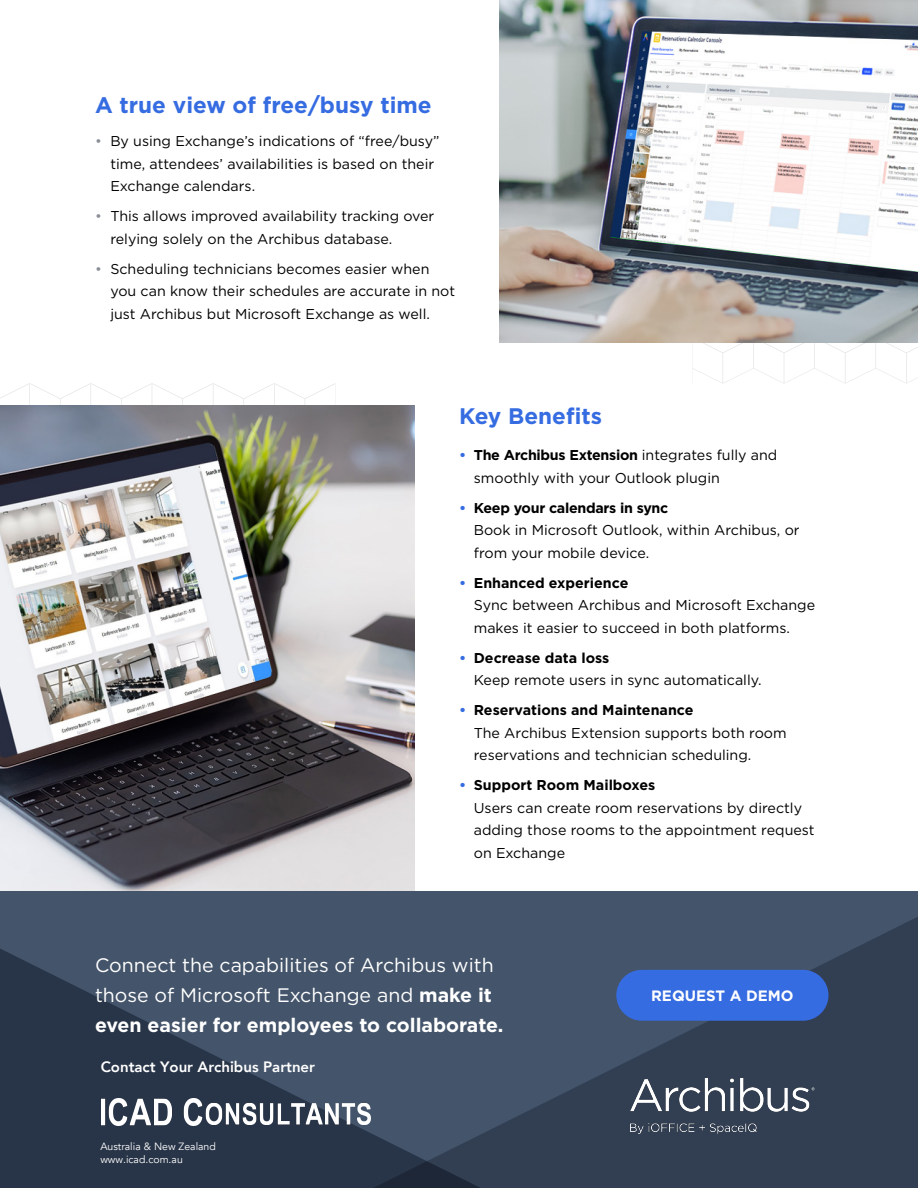
<style>
.page{position:relative;width:918px;height:1188px;background:#fff}
.page>*{position:absolute;margin:0;border:0;box-sizing:border-box;transform-origin:0 0}
.t1{font:700 22.5px "Gotham";color:#366ce1}
.t2{font:19.5px/30px "Gotham";color:#fff}
.t3{font:800 15px "Avenir";color:#fff}
.t4{font:700 15px "Gotham";color:#fff}
.t5{font:14.25px/22.5px "Gotham";color:#000}
.t6{font:10.5px/12.8px "Avenir";color:#fff}
.s1{color:#898e97}
.s2{font-weight:700;color:#366ce1}
.s3{font-weight:700}
</style>
<div class="page">
<svg style="left:0;top:383px;width:335px;height:23px"></svg>
<img style="left:0;top:406px;width:415px;height:485px">
<svg style="left:692px;top:342px;width:226px;height:41px"></svg>
<svg style="left:0;top:891px;width:329px;height:297px;background:#364458"></svg>
<svg style="left:329px;top:891px;width:589px;height:297px;background:#3c4a5f"></svg>
<div style="left:616px;top:970px;width:213px;height:51px;background:#366ce1;border-radius:25px"></div>
<img style="left:630px;top:1079px;width:184px;height:55px">
<img style="left:500px;top:0;width:418px;height:342px">
<img style="left:102px;top:1098px;width:268px;height:28px">
<h1 class="t1" style="left:95px;top:90px;width:338px">A true view of free/busy time</h1>
<p class="t5" style="left:110px;top:129px;width:331px;text-indent:-15px"><span class="s1">•</span> By using Exchange’s indications of “free/busy” time, attendees’ availabilities is based on their<br>Exchange calendars.</p>
<p class="t5" style="left:110px;top:204px;width:326px;text-indent:-15px"><span class="s1">•</span> This allows improved availability tracking over relying solely on the Archibus database.</p>
<p class="t5" style="left:110px;top:257px;width:346px;text-indent:-15px"><span class="s1">•</span> Scheduling technicians becomes easier when you can know their schedules are accurate in not just Archibus but Microsoft Exchange as well.</p>
<h1 class="t1" style="left:459px;top:401px;width:145px">Key Benefits</h1>
<p class="t5" style="left:474px;top:444px;width:305px;text-indent:-15px"><span class="s2">•</span> <span class="s3">The Archibus Extension</span> integrates fully and smoothly with your Outlook plugin</p>
<p class="t5" style="left:474px;top:496px;width:327px;text-indent:-15px"><span class="s2">•</span> <span class="s3">Keep your calendars in sync<br></span>Book in Microsoft Outlook, within Archibus, or from your mobile device.</p>
<p class="t5" style="left:474px;top:571px;width:343px;text-indent:-15px"><span class="s2">•</span> <span class="s3">Enhanced experience<br></span>Sync between Archibus and Microsoft Exchange makes it easier to succeed in both platforms.</p>
<p class="t5" style="left:474px;top:646px;width:289px;text-indent:-15px"><span class="s2">•</span> <span class="s3">Decrease data loss<br></span>Keep remote users in sync automatically.</p>
<p class="t5" style="left:474px;top:699px;width:314px;text-indent:-15px"><span class="s2">•</span> <span class="s3">Reservations and Maintenance<br></span>The Archibus Extension supports both room reservations and technician scheduling.</p>
<p class="t5" style="left:474px;top:774px;width:342px;text-indent:-15px"><span class="s2">•</span> <span class="s3">Support Room Mailboxes<br></span>Users can create room reservations by directly adding those rooms to the appointment request on Exchange</p>
<h2 class="t2" style="left:95px;top:950px;width:410px">Connect the capabilities of Archibus with those of Microsoft Exchange and <span class="s3">make it even easier for employees to collaborate.</span></h2>
<p class="t3" style="left:101px;top:1055px;width:216px">Contact Your Archibus Partner</p>
<p class="t6" style="left:100px;top:1141px;width:117px">Australia &amp; New Zealand www.icad.com.au</p>
<p class="t4" style="left:651px;top:986px;width:144px">REQUEST A DEMO</p>
</div>
